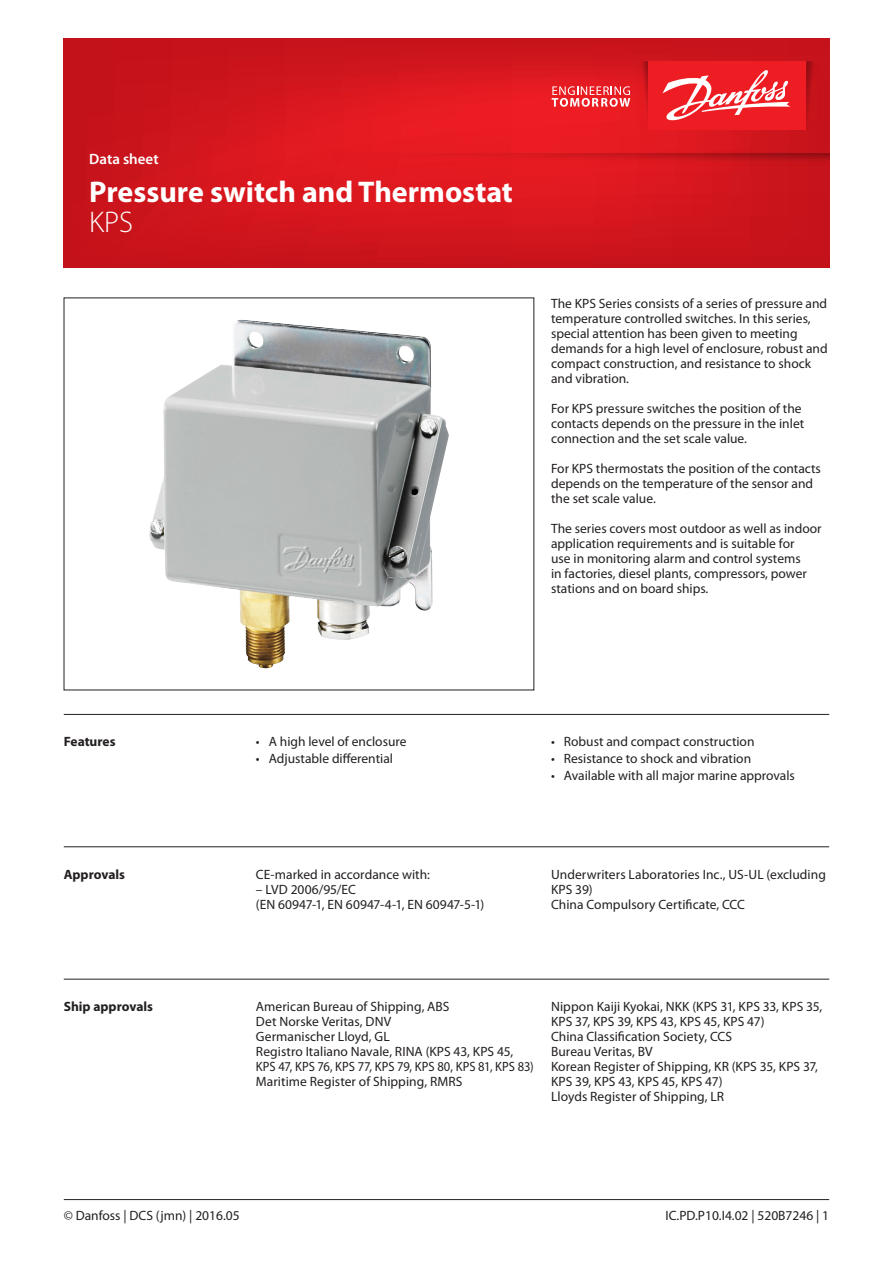
<style>
.page{position:relative;width:893px;height:1263px;background:#fff}
.page>*{position:absolute;margin:0;border:0;box-sizing:border-box;transform-origin:0 0}
.t1{font:700 30px "Myriad Pro";color:#fff}
.t2{font:300 30px "Myriad Pro";color:#fff}
.t3{font:600 15px "Myriad Pro";color:#fff}
.Litterature_No{font:13.5px/15px "Myriad Pro";color:#231f20}
.t4{font:700 13.5px "Myriad Pro";color:#231f20}
</style>
<div class="page">
<svg style="left:64px;top:38px;width:765px;height:230px;background:#d3151d"></svg>
<svg style="left:806px;top:61px;width:13px;height:69px"></svg>
<svg style="left:636px;top:61px;width:12px;height:69px"></svg>
<div style="left:648px;top:61px;width:158px;height:69px;background:#ee1d23"></div>
<svg style="left:552px;top:86px;width:78px;height:21px;background:#f0696d"></svg>
<svg style="left:662px;top:70px;width:128px;height:51px"></svg>
<svg style="left:332px;top:153px;width:497px;height:13px;background:#d4171d"></svg>
<hr style="left:64px;top:1199px;width:765px;height:1px;background:#231f20">
<img style="left:149px;top:320px;width:300px;height:348px">
<hr style="left:64px;top:714px;width:765px;height:1px;background:#231f20">
<hr style="left:64px;top:846px;width:765px;height:1px;background:#231f20">
<hr style="left:64px;top:979px;width:765px;height:1px;background:#231f20">
<p class="t3" style="left:89px;top:151px;width:71px">Data sheet</p>
<h1 class="t1" style="left:89px;top:175px;width:425px">Pressure switch and Thermostat</h1>
<h1 class="t2" style="left:89px;top:206px;width:45px">KPS</h1>
<p class="Litterature_No" style="left:551px;top:296px;width:278px">The KPS Series consists of a series of pressure and temperature controlled switches. In this series, special attention has been given to meeting demands for a high level of enclosure, robust and compact construction, and resistance to shock and vibration.</p>
<p class="Litterature_No" style="left:551px;top:401px;width:255px">For KPS pressure switches the position of the contacts depends on the pressure in the inlet connection and the set scale value.</p>
<p class="Litterature_No" style="left:551px;top:461px;width:271px">For KPS thermostats the position of the contacts depends on the temperature of the sensor and the set scale value.</p>
<p class="Litterature_No" style="left:551px;top:521px;width:272px">The series covers most outdoor as well as indoor application requirements and is suitable for<br>use in monitoring alarm and control systems<br>in factories, diesel plants, compressors, power stations and on board ships.</p>
<p class="t4" style="left:64px;top:734px;width:53px">Features</p>
<p class="Litterature_No" style="left:256px;top:734px;width:152px">• A high level of enclosure</p>
<p class="Litterature_No" style="left:256px;top:752px;width:139px">• Adjustable differential</p>
<p class="Litterature_No" style="left:551px;top:734px;width:205px">• Robust and compact construction</p>
<p class="Litterature_No" style="left:551px;top:752px;width:202px">• Resistance to shock and vibration</p>
<p class="Litterature_No" style="left:551px;top:769px;width:245px">• Available with all major marine approvals</p>
<p class="t4" style="left:64px;top:866px;width:63px">Approvals</p>
<p class="Litterature_No" style="left:256px;top:867px;width:176px">CE-marked in accordance with:</p>
<p class="Litterature_No" style="left:256px;top:882px;width:230px">– LVD 2006/95/EC<br>(EN 60947-1, EN 60947-4-1, EN 60947-5-1)</p>
<p class="Litterature_No" style="left:551px;top:867px;width:276px">Underwriters Laboratories Inc., US-UL (excluding<br>KPS 39)<br>China Compulsory Certificate, CCC</p>
<p class="t4" style="left:64px;top:999px;width:91px">Ship approvals</p>
<p class="Litterature_No" style="left:256px;top:999px;width:279px">American Bureau of Shipping, ABS<br>Det Norske Veritas, DNV<br>Germanischer Lloyd, GL<br>Registro Italiano Navale, RINA (KPS 43, KPS 45, KPS 47, KPS 76, KPS 77, KPS 79, KPS 80, KPS 81, KPS 83)<br>Maritime Register of Shipping, RMRS</p>
<p class="Litterature_No" style="left:551px;top:999px;width:273px">Nippon Kaiji Kyokai, NKK (KPS 31, KPS 33, KPS 35, KPS 37, KPS 39, KPS 43, KPS 45, KPS 47)<br>China Classification Society, CCS<br>Bureau Veritas, BV<br>Korean Register of Shipping, KR (KPS 35, KPS 37, KPS 39, KPS 43, KPS 45, KPS 47)<br>Lloyds Register of Shipping, LR</p>
<p class="Litterature_No" style="left:64px;top:1209px;width:177px">© Danfoss | DCS (jmn) | 2016.05</p>
<p class="Litterature_No" style="left:666px;top:1209px;width:165px">IC.PD.P10.I4.02 | 520B7246 | 1</p>
</div>
